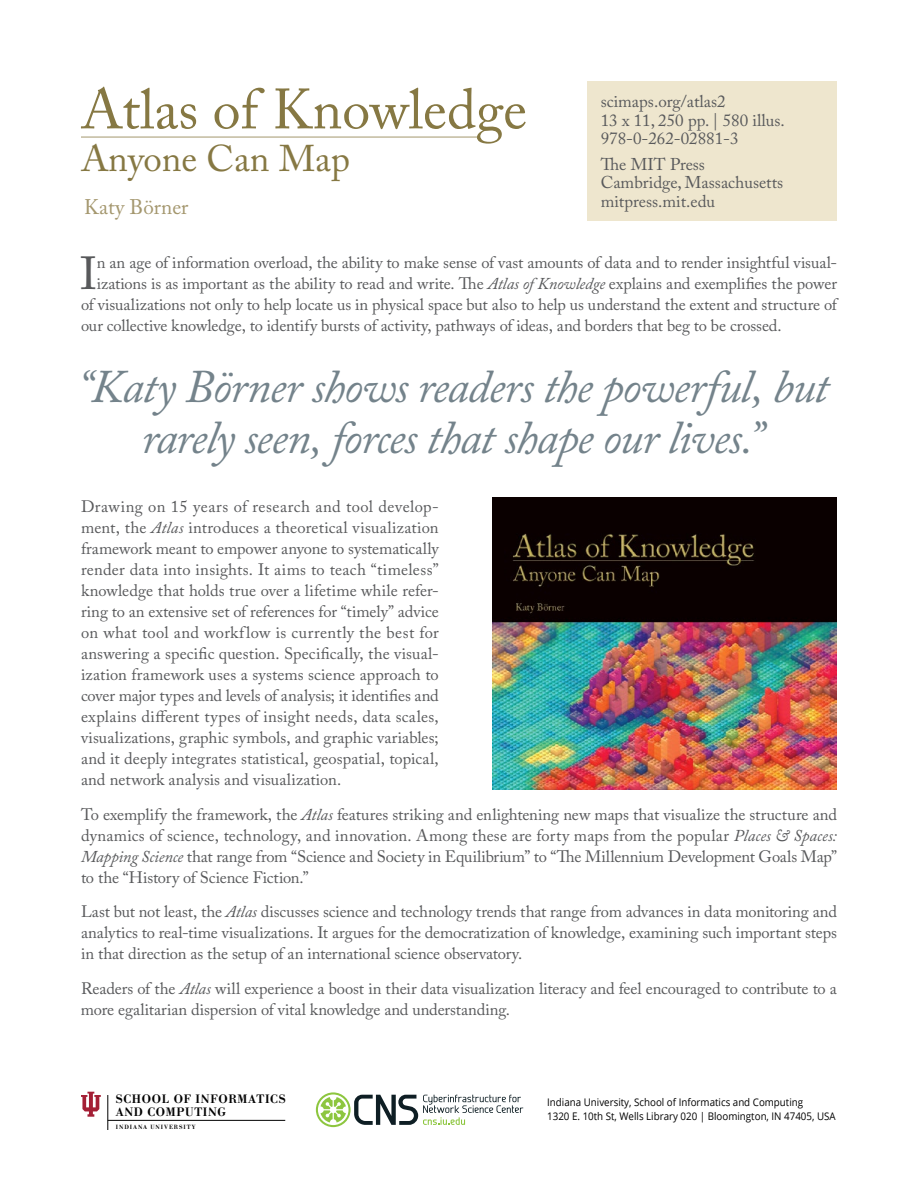
<style>
.page{position:relative;width:918px;height:1188px;background:#fff}
.page>*{position:absolute;margin:0;border:0;box-sizing:border-box;transform-origin:0 0}
.t1{font:56.25px "Adobe Caslon Pro";color:#867843}
.t2{font:italic 46.5px/51px "Adobe Caslon Pro";letter-spacing:-.025em;color:#74838b;text-align:center}
.t3{font:46.05px "Adobe Caslon Pro";color:#58595b}
.t4{font:37.05px "Adobe Caslon Pro";color:#867843}
.t5{font:21px "Adobe Caslon Pro";color:#a4976e}
.t6{font:16.95px/18.6px "Adobe Caslon Pro";color:#58595b}
.t7{font:16.5px/21px "Adobe Caslon Pro";letter-spacing:-.01em;color:#58595b;text-align:justify}
.t8{font:700 12.75px/12.8px "IU";letter-spacing:.055em;color:#000}
.t9{font:10.5px/13.5px "Open Sans";color:#000;scale:.93 1}
.t10{font:700 6.3px "IU";letter-spacing:.15em;color:#000}
.s1{font-style:italic}
</style>
<div class="page">
<div style="left:587px;top:81px;width:250px;height:140px;background:#eee6ce"></div>
<svg style="left:316px;top:1092px;width:207px;height:35px"></svg>
<svg style="left:81px;top:1092px;width:20px;height:25px"></svg>
<hr style="left:108px;top:1120px;width:177px;height:1px;background:#000">
<hr style="left:108px;top:1095px;width:1px;height:35px;background:#000">
<hr style="left:81px;top:137px;width:396px;height:1px;background:#a4976e">
<img style="left:493px;top:497px;width:344px;height:292px">
<h1 class="t1" style="left:81px;top:76px;width:448px">Atlas of Knowledge</h1>
<h3 class="t4" style="left:81px;top:137px;width:271px">Anyone Can Map</h3>
<p class="t5" style="left:84px;top:195px;width:106px">Katy Börner</p>
<p class="t6" style="left:601px;top:92px;width:186px">scimaps.org/atlas2<br>13 x 11, 250 pp. | 580 illus.<br>978-0-262-02881-3</p>
<p class="t6" style="left:601px;top:154px;width:184px">The MIT Press<br>Cambridge, Massachusetts mitpress.mit.edu</p>
<h3 class="t3" style="left:80px;top:246px;width:19px">I</h3>
<p class="t7" style="left:97px;top:252px;width:742px">n an age of information overload, the ability to make sense of vast amounts of data and to render insightful visual-</p>
<p class="t7" style="left:97px;top:273px;width:742px">izations is as important as the ability to read and write. The <span class="s1">Atlas of Knowledge</span> explains and exemplifies the power</p>
<p class="t7" style="left:81px;top:294px;width:758px">of visualizations not only to help locate us in physical space but also to help us understand the extent and structure of</p>
<p class="t7" style="left:81px;top:315px;width:702px">our collective knowledge, to identify bursts of activity, pathways of ideas, and borders that beg to be crossed.</p>
<h2 class="t2" style="left:77px;top:360px;width:753px">“Katy Börner shows readers the powerful, but rarely seen, forces that shape our lives.”</h2>
<p class="t7" style="left:81px;top:496px;width:359px">Drawing on 15 years of research and tool develop&shy;ment, the <span class="s1">Atlas</span> introduces a theoretical visualization framework meant to empower anyone to systematically render data into insights. It aims to teach “timeless” knowledge that holds true over a lifetime while refer&shy;ring to an extensive set of references for “timely” advice on what tool and workflow is currently the best for answering a specific question. Specifically, the visual&shy;ization framework uses a systems science approach to cover major types and levels of analysis; it identifies and explains different types of insight needs, data scales, visualizations, graphic symbols, and graphic variables; and it deeply integrates statistical, geospatial, topical, and network analysis and visualization.</p>
<p class="t7" style="left:81px;top:804px;width:758px">To exemplify the framework, the <span class="s1">Atlas</span> features striking and enlightening new maps that visualize the structure and dynamics of science, technology, and innovation. Among these are forty maps from the popular <span class="s1">Places &amp; Spaces:<br>Mapping Science</span> that range from “Science and Society in Equilibrium” to “The Millennium Development Goals Map” to the “History of Science Fiction.”</p>
<p class="t7" style="left:81px;top:901px;width:757px">Last but not least, the <span class="s1">Atlas</span> discusses science and technology trends that range from advances in data monitoring and analytics to real-time visualizations. It argues for the democratization of knowledge, examining such important steps in that direction as the setup of an international science observatory.</p>
<p class="t7" style="left:81px;top:978px;width:758px">Readers of the <span class="s1">Atlas</span> will experience a boost in their data visualization literacy and feel encouraged to contribute to a more egalitarian dispersion of vital knowledge and understanding.</p>
<p class="t8" style="left:116px;top:1093px;width:171px">SCHOOL OF INFORMATICS<br>AND COMPUTING</p>
<p class="t10" style="left:116px;top:1123px;width:81px">INDIANA UNIVERSITY</p>
<p class="t9" style="left:547px;top:1095px;width:312px">Indiana University, School of Informatics and Computing<br>1320 E. 10th St, Wells Library 020 | Bloomington, IN 47405, USA</p>
</div>
